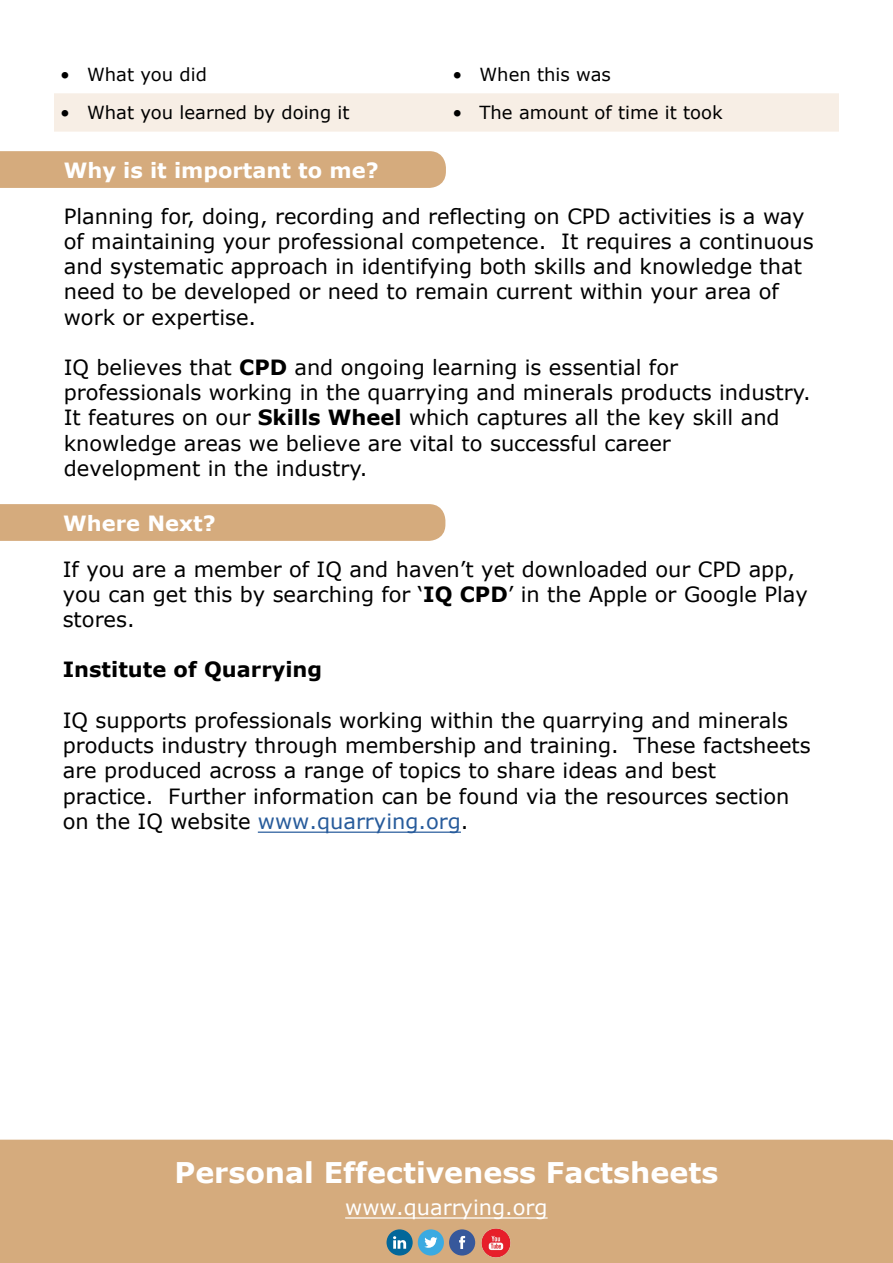
<style>
.page{position:relative;width:893px;height:1263px;background:#fff}
.page>*{position:absolute;margin:0;border:0;box-sizing:border-box;transform-origin:0 0}
.t1{font:700 28.5px "Verdana";color:#fff}
.t2{font:21px/25.2px "Verdana";color:#000}
.t3{font:700 21px "Verdana";color:#fff}
.t4{font:700 21px "Verdana";color:#000}
.t5{font:21px "Verdana";color:#fff}
.t6{font:18px "Verdana";color:#000}
.s1{font-weight:700}
.s2{color:#275b9b}
</style>
<div class="page">
<div style="left:0;top:1140px;width:893px;height:123px;background:#d5ab7d"></div>
<svg style="left:386px;top:1229px;width:89px;height:26px"></svg>
<div style="left:0;top:504px;width:445px;height:37px;background:#d5ab7d"></div>
<div style="left:0;top:151px;width:446px;height:37px;background:#d5ab7d"></div>
<hr style="left:258px;top:831px;width:203px;height:2px;background:#275b9b">
<hr style="left:345px;top:1217px;width:203px;height:1px;background:#fff">
<div style="left:54px;top:93px;width:785px;height:39px;background:#f7eee5"></div>
<img style="left:482px;top:1228px;width:29px;height:29px">
<p class="t6" style="left:60px;top:62px;width:148px">• What you did</p>
<p class="t6" style="left:452px;top:62px;width:160px">• When this was</p>
<p class="t6" style="left:60px;top:100px;width:291px">• What you learned by doing it</p>
<p class="t6" style="left:452px;top:100px;width:272px">• The amount of time it took</p>
<p class="t3" style="left:64px;top:155px;width:316px">Why is it important to me?</p>
<p class="t2" style="left:64px;top:203px;width:751px">Planning for, doing, recording and reflecting on CPD activities is a way of maintaining your professional competence. It requires a continuous and systematic approach in identifying both skills and knowledge that need to be developed or need to remain current within your area of work or expertise.</p>
<p class="t2" style="left:64px;top:354px;width:749px">IQ believes that <span class="s1">CPD</span> and ongoing learning is essential for professionals working in the quarrying and minerals products industry.<br>It features on our <span class="s1">Skills Wheel</span> which captures all the key skill and knowledge areas we believe are vital to successful career development in the industry.</p>
<p class="t3" style="left:63px;top:508px;width:154px">Where Next?</p>
<p class="t2" style="left:63px;top:556px;width:747px">If you are a member of IQ and haven’t yet downloaded our CPD app, you can get this by searching for ‘<span class="s1">IQ CPD</span>’ in the Apple or Google Play stores.</p>
<p class="t4" style="left:63px;top:655px;width:261px">Institute of Quarrying</p>
<p class="t2" style="left:63px;top:707px;width:750px">IQ supports professionals working within the quarrying and minerals products industry through membership and training. These factsheets are produced across a range of topics to share ideas and best practice. Further information can be found via the resources section on the IQ website <span class="s2">www.quarrying.org</span>.</p>
<h1 class="t1" style="left:174px;top:1152px;width:545px">Personal Effectiveness Factsheets</h1>
<p class="t5" style="left:345px;top:1192px;width:204px">www.quarrying.org</p>
</div>
